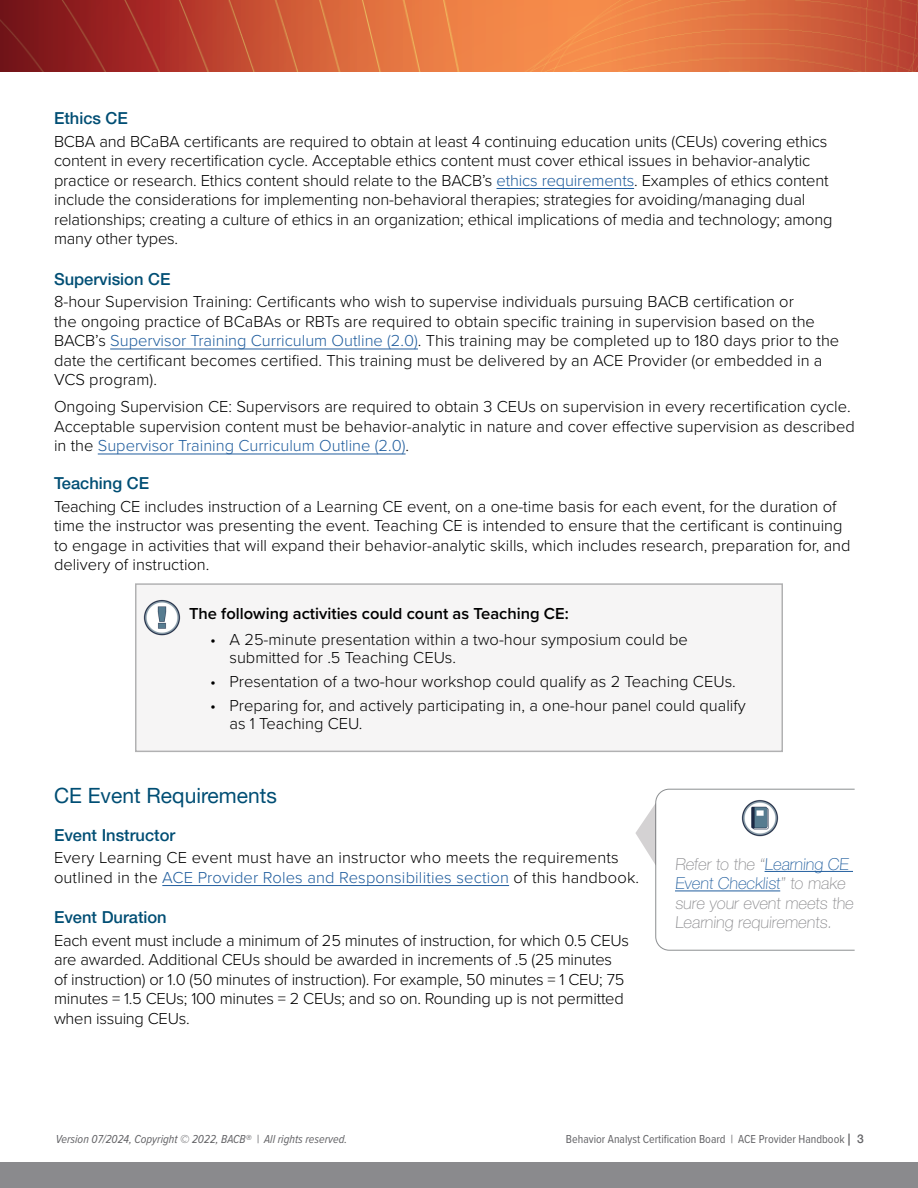
<style>
.page{position:relative;width:918px;height:1188px;background:#fff}
.page>*{position:absolute;margin:0;border:0;box-sizing:border-box;transform-origin:0 0}
.Section_Header{font:21px "Helvetica Neue LT Pro";color:#004e74}
.Body_Text{font:300 16.5px/19.5px "Proxima Nova";color:#000}
.Callout_Body{font:100 16.5px/19.5px "Helvetica Neue LT Std";color:#8a8a8d}
.Sub-Section_Header{font:500 16.5px "Helvetica Neue LT Pro";color:#004e74}
.Body_Text-2{font:600 16.5px "Proxima Nova";color:#000}
.t1{font:12px "Proxima Nova Cond";color:#636366}
.t2{font:italic 12px "Proxima Nova Cond";color:#636366}
.s1{color:#215e9e}
.s2{font-family:"Helvetica Neue LT Pro";font-weight:500}
</style>
<div class="page">
<img style="left:0;top:0;width:918px;height:72px">
<div style="left:0;top:1163px;width:918px;height:25px;background:#8a8a8d"></div>
<hr style="left:497px;top:188px;width:137px;height:1px;background:#215e9e">
<hr style="left:110px;top:349px;width:308px;height:1px;background:#215e9e">
<hr style="left:98px;top:454px;width:308px;height:1px;background:#215e9e">
<hr style="left:162px;top:885px;width:347px;height:1px;background:#215e9e">
<div style="left:135px;top:583px;width:648px;height:169px;background:#f6f5f5"></div>
<img style="left:143px;top:599px;width:38px;height:37px">
<svg style="left:635px;top:789px;width:220px;height:162px"></svg>
<p class="Sub-Section_Header" style="left:54px;top:108px;width:75px">Ethics CE</p>
<p class="Body_Text" style="left:54px;top:131px;width:780px">BCBA and BCaBA certificants are required to obtain at least 4 continuing education units (CEUs) covering ethics content in every recertification cycle. Acceptable ethics content must cover ethical issues in behavior-analytic practice or research. Ethics content should relate to the BACB’s <span class="s1">ethics requirements</span>. Examples of ethics content include the considerations for implementing non-behavioral therapies; strategies for avoiding/managing dual relationships; creating a culture of ethics in an organization; ethical implications of media and technology; among many other types.</p>
<p class="Sub-Section_Header" style="left:54px;top:269px;width:118px">Supervision CE</p>
<p class="Body_Text" style="left:54px;top:291px;width:787px">8-hour Supervision Training: Certificants who wish to supervise individuals pursuing BACB certification or<br>the ongoing practice of BCaBAs or RBTs are required to obtain specific training in supervision based on the BACB’s <span class="s1">Supervisor Training Curriculum Outline (2.0)</span>. This training may be completed up to 180 days prior to the date the certificant becomes certified. This training must be delivered by an ACE Provider (or embedded in a VCS program).</p>
<p class="Body_Text" style="left:54px;top:396px;width:802px">Ongoing Supervision CE: Supervisors are required to obtain 3 CEUs on supervision in every recertification cycle.<br>Acceptable supervision content must be behavior-analytic in nature and cover effective supervision as described in the <span class="s1">Supervisor Training Curriculum Outline (2.0)</span>.</p>
<p class="Sub-Section_Header" style="left:54px;top:473px;width:97px">Teaching CE</p>
<p class="Body_Text" style="left:54px;top:495px;width:798px">Teaching CE includes instruction of a Learning CE event, on a one-time basis for each event, for the duration of time the instructor was presenting the event. Teaching CE is intended to ensure that the certificant is continuing to engage in activities that will expand their behavior-analytic skills, which includes research, preparation for, and delivery of instruction.</p>
<p class="Body_Text-2" style="left:189px;top:602px;width:381px">The following activities could count as Teaching CE:</p>
<p class="Body_Text" style="left:230px;top:630px;width:460px;line-height:18px;text-indent:-20px">• A 25-minute presentation within a two-hour symposium could be submitted for .5 Teaching CEUs.</p>
<p class="Body_Text" style="left:210px;top:671px;width:527px">• Presentation of a two-hour workshop could qualify as 2 Teaching CEUs.</p>
<p class="Body_Text" style="left:230px;top:696px;width:518px;line-height:18px;text-indent:-20px">• Preparing for, and actively participating in, a one-hour panel could qualify as 1 Teaching CEU.</p>
<h3 class="Section_Header" style="left:54px;top:783px;width:224px">CE Event Requirements</h3>
<p class="Sub-Section_Header" style="left:54px;top:825px;width:123px">Event Instructor</p>
<p class="Body_Text" style="left:54px;top:847px;width:587px">Every Learning CE event must have an instructor who meets the requirements outlined in the <span class="s1">ACE Provider Roles and Responsibilities section</span> of this handbook.</p>
<p class="Sub-Section_Header" style="left:54px;top:908px;width:114px">Event Duration</p>
<p class="Body_Text" style="left:54px;top:930px;width:577px">Each event must include a minimum of 25 minutes of instruction, for which 0.5 CEUs are awarded. Additional CEUs should be awarded in increments of .5 (25 minutes of instruction) or 1.0 (50 minutes of instruction). For example, 50 minutes = 1 CEU; 75 minutes = 1.5 CEUs; 100 minutes = 2 CEUs; and so on. Rounding up is not permitted when issuing CEUs.</p>
<p class="Callout_Body" style="left:675px;top:854px;width:182px">Refer to the “<span class="s1">Learning CE<br>Event Checklist</span>” to make sure your event meets the<br>Learning requirements.</p>
<p class="t2" style="left:56px;top:1131px;width:293px">Version 07/2024, Copyright © 2022, BACB® | All rights reserved.</p>
<p class="t1" style="left:566px;top:1131px;width:300px">Behavior Analyst Certification Board | ACE Provider Handbook <span class="s2">| 3</span></p>
</div>
